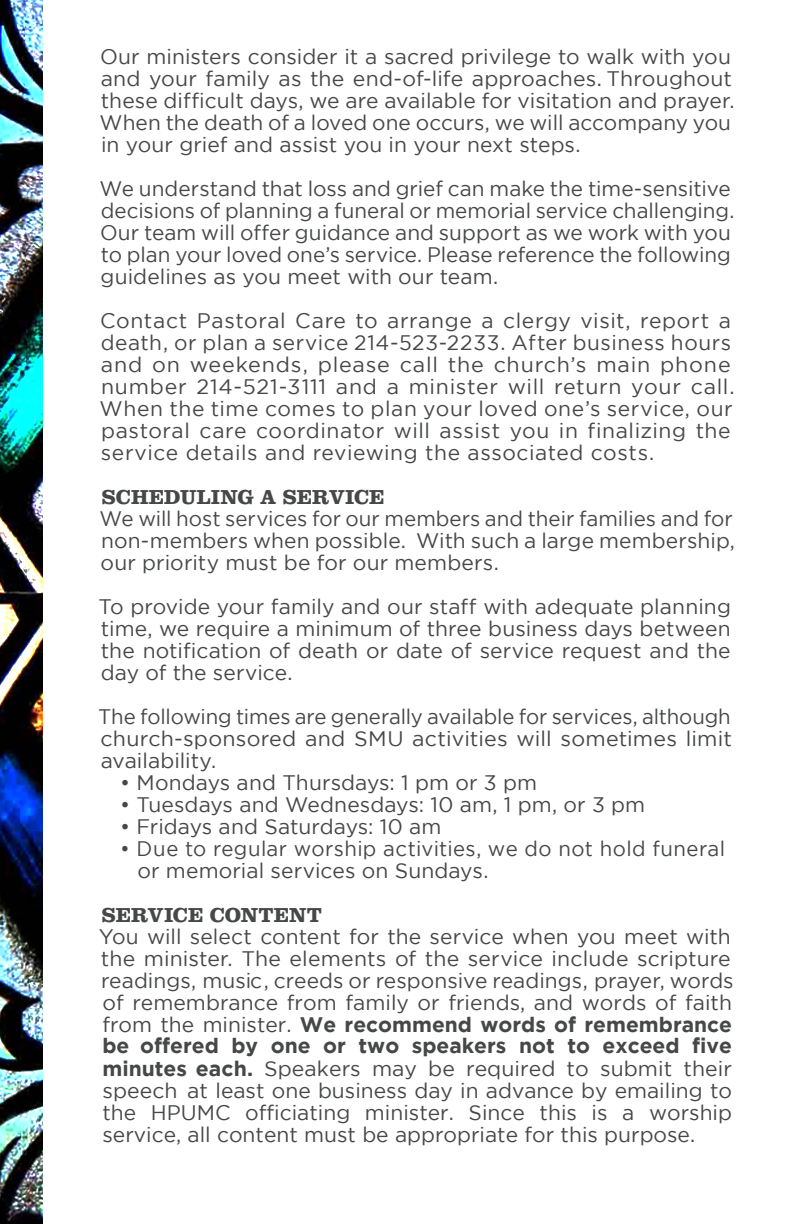
<style>
.page{position:relative;width:792px;height:1224px;background:#fff}
.page>*{position:absolute;margin:0;border:0;box-sizing:border-box;transform-origin:0 0}
.Guts{font:21px/22px "Gotham";letter-spacing:.005em;color:#464748}
.Guts-2{font:21px/22px "Gotham";letter-spacing:.03em;color:#464748}
.Guts-3{font:700 21px "Clarendon LT Std";letter-spacing:.005em;color:#464748}
.s1{font-family:"Clarendon LT Std";font-weight:700}
.s2{font-weight:700}
</style>
<div class="page">
<img style="left:0;top:0;width:43px;height:1224px">
<p class="Guts" style="left:100px;top:45px;width:636px">Our ministers consider it a sacred privilege to walk with you and your family as the end-of-life approaches. Throughout these difficult days, we are available for visitation and prayer.<br>When the death of a loved one occurs, we will accompany you in your grief and assist you in your next steps.</p>
<p class="Guts" style="left:100px;top:177px;width:636px">We understand that loss and grief can make the time-sensitive decisions of planning a funeral or memorial service challenging.<br>Our team will offer guidance and support as we work with you to plan your loved one’s service. Please reference the following guidelines as you meet with our team.</p>
<p class="Guts-2" style="left:100px;top:309px;width:636px">Contact Pastoral Care to arrange a clergy visit, report a death, or plan a service 214-523-2233. After business hours and on weekends, please call the church’s main phone number 214-521-3111 and a minister will return your call.<br>When the time comes to plan your loved one’s service, our pastoral care coordinator will assist you in finalizing the service details and reviewing the associated costs.</p>
<p class="Guts-3" style="left:102px;top:484px;width:284px">SCHEDULING A SERVICE</p>
<p class="Guts" style="left:100px;top:507px;width:637px;text-align:justify">We will host services for our members and their families and for non-members when possible. With such a large membership, our priority must be for our members.</p>
<p class="Guts" style="left:98px;top:595px;width:634px;text-align:justify">To provide your family and our staff with adequate planning time, we require a minimum of three business days between the notification of death or date of service request and the day of the service.</p>
<p class="Guts" style="left:98px;top:705px;width:635px;text-align:justify">The following times are generally available for services, although church-sponsored and SMU activities will sometimes limit availability.</p>
<p class="Guts" style="left:120px;top:771px;width:418px">• Mondays and Thursdays: 1 pm or 3 pm</p>
<p class="Guts" style="left:120px;top:793px;width:527px">• Tuesdays and Wednesdays: 10 am, 1 pm, or 3 pm</p>
<p class="Guts" style="left:120px;top:815px;width:323px">• Fridays and Saturdays: 10 am</p>
<p class="Guts" style="left:137px;top:837px;width:589px;text-indent:-17px">• Due to regular worship activities, we do not hold funeral or memorial services on Sundays.</p>
<p class="Guts" style="left:99px;top:903px;width:636px"><span class="s1">SERVICE CONTENT<br></span>You will select content for the service when you meet with the minister. The elements of the service include scripture readings, music, creeds or responsive readings, prayer, words of remembrance from family or friends, and words of faith from the minister. <span class="s2">We recommend words of remembrance be offered by one or two speakers not to exceed five minutes each.</span> Speakers may be required to submit their speech at least one business day in advance by emailing to the HPUMC officiating minister. Since this is a worship service, all content must be appropriate for this purpose.</p>
</div>
